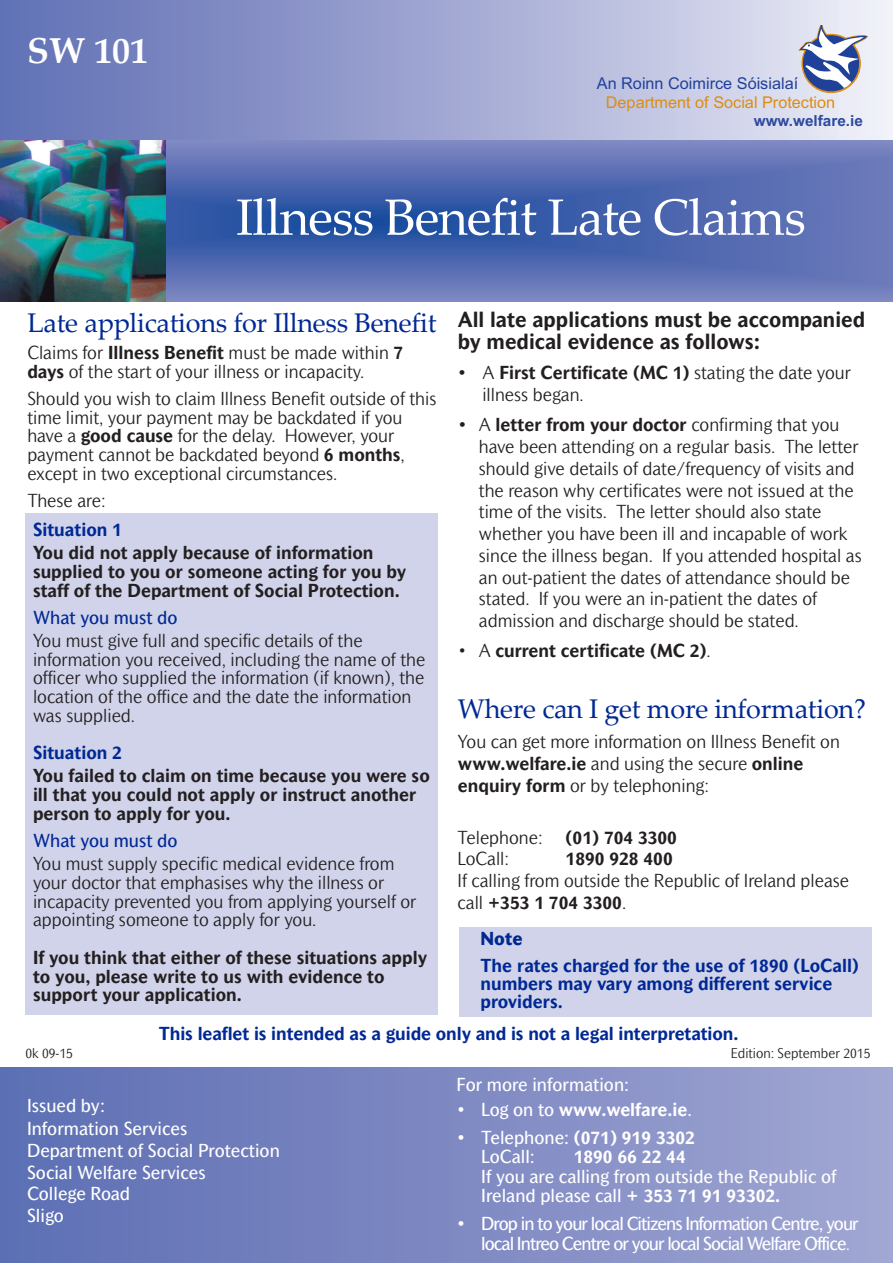
<style>
.page{position:relative;width:893px;height:1263px;background:#fff}
.page>*{position:absolute;margin:0;border:0;box-sizing:border-box;transform-origin:0 0}
.t1{font:51px "Palatino Linotype";letter-spacing:-.02em;color:#fff}
.t2{font:700 36px "Palatino Linotype";color:#fff}
.t3{font:27px "Palatino Linotype";letter-spacing:-.01em;color:#002894}
.t4{font:700 21px/21.8px "Mahsuri Sans";color:#231f20}
.t5{font:300 18px/21.8px "Mahsuri Sans";color:#231f20}
.t6{font:700 18px/18.8px "Mahsuri Sans";color:#231f20}
.t7{font:18px/21.6px "Mahsuri Sans";color:#fff}
.t8{font:700 18px/18px "Mahsuri Sans";color:#002894}
.t9{font:18px/19.5px "Mahsuri Sans";letter-spacing:-.05em;color:#fff}
.t10{font:700 18px "Mahsuri Sans";color:#fff}
.t11{font:18px "Mahsuri Sans";color:#002894}
.t12{font:800 18px "Mahsuri Sans";color:#002894}
.t13{font:16.2px "Arial";color:#db8d16}
.t14{font:16.2px "Arial";color:#20419a}
.t15{font:700 15.3px "Arial";color:#2e4a9e}
.t16{font:300 13.5px "Mahsuri Sans";color:#231f20}
.s1{font-weight:700}
.s2{font-weight:400}
.s3{font-weight:300}
.s4{font-family:"Frutiger";font-weight:300}
</style>
<div class="page">
<div style="left:0;top:0;width:893px;height:174px;background:linear-gradient(to right,#5c6bb3,#ececf6)"></div>
<svg style="left:166px;top:140px;width:727px;height:162px;background:#566db2"></svg>
<svg style="left:799px;top:26px;width:69px;height:67px"></svg>
<img style="left:0;top:140px;width:166px;height:162px">
<div style="left:26px;top:513px;width:412px;height:501px;background:#d0d3e9"></div>
<div style="left:459px;top:927px;width:413px;height:89px;background:#d0d3e9"></div>
<div style="left:0;top:1067px;width:893px;height:196px;background:linear-gradient(to right,#5c6eb3,#a1a6d2)"></div>
<h2 class="t2" style="left:27px;top:37px;width:122px">SW 101</h2>
<p class="t14" style="left:597px;top:72px;width:203px">An Roinn Coimirce Sóisialaí</p>
<p class="t13" style="left:606px;top:92px;width:231px">Department of Social Protection</p>
<p class="t15" style="left:754px;top:111px;width:110px">www.welfare.ie</p>
<h1 class="t1" style="left:236px;top:197px;width:571px">Illness Benefit Late Claims</h1>
<h3 class="t3" style="left:27px;top:312px;width:411px">Late applications for Illness Benefit</h3>
<p class="t5" style="left:27px;top:344px;width:377px;line-height:18.8px">Claims for <span class="s1">Illness Benefit</span> must be made within <span class="s1">7 days</span> of the start of your illness or incapacity.</p>
<p class="t5" style="left:27px;top:390px;width:411px;line-height:18.8px">Should you wish to claim Illness Benefit outside of this time limit, your payment may be backdated if you have a <span class="s1">good cause</span> for the delay. However, your payment cannot be backdated beyond <span class="s1">6 months</span>, except in two exceptional circumstances.</p>
<p class="t5" style="left:27px;top:491px;width:80px">These are:</p>
<p class="t8" style="left:33px;top:522px;width:91px">Situation 1</p>
<p class="t6" style="left:33px;top:545px;width:375px">You did not apply because of information supplied to you or someone acting for you by staff of the Department of Social Protection.</p>
<p class="t11" style="left:33px;top:611px;width:146px">What you must do</p>
<p class="t5" style="left:33px;top:632px;width:394px;line-height:18.8px">You must give full and specific details of the information you received, including the name of the officer who supplied the information (if known), the location of the office and the date the information was supplied.</p>
<p class="t8" style="left:33px;top:745px;width:91px">Situation 2</p>
<p class="t6" style="left:33px;top:768px;width:398px">You failed to claim on time because you were so ill that you could not apply or instruct another person to apply for you.</p>
<p class="t11" style="left:33px;top:834px;width:146px">What you must do</p>
<p class="t5" style="left:33px;top:856px;width:385px;line-height:18.8px">You must supply specific medical evidence from your doctor that emphasises why the illness or incapacity prevented you from applying yourself or appointing someone to apply for you.</p>
<p class="t6" style="left:33px;top:949px;width:396px">If you think that either of these situations apply to you, please write to us with evidence to support your application.</p>
<p class="t4" style="left:458px;top:310px;width:409px">All late applications must be accompanied by medical evidence as follows:</p>
<p class="t5" style="left:482px;top:363px;width:370px;text-indent:-25px"><span class="s2">•</span> A <span class="s1">First Certificate (MC 1)</span> stating the date your illness began.</p>
<p class="t5" style="left:479px;top:415px;width:384px;text-indent:-21px"><span class="s2">•</span> A <span class="s1">letter from your doctor</span> confirming that you have been attending on a regular basis. The letter should give details of date/frequency of visits and the reason why certificates were not issued at the time of the visits. The letter should also state whether you have been ill and incapable of work since the illness began. If you attended hospital as an out-patient the dates of attendance should be stated. If you were an in-patient the dates of admission and discharge should be stated.</p>
<p class="t6" style="left:458px;top:643px;width:254px"><span class="s3">• A</span> current certificate (MC 2)<span class="s3">.</span></p>
<h3 class="t3" style="left:458px;top:698px;width:409px">Where can I get more information?</h3>
<p class="t5" style="left:458px;top:732px;width:383px">You can get more information on Illness Benefit on <span class="s1">www.welfare.ie</span> and using the secure <span class="s1">online enquiry form</span> or by telephoning:</p>
<p class="t5" style="left:458px;top:828px;width:87px">Telephone:</p>
<p class="t6" style="left:566px;top:829px;width:113px">(01) 704 3300</p>
<p class="t5" style="left:458px;top:849px;width:53px">LoCall:</p>
<p class="t6" style="left:566px;top:851px;width:109px">1890 928 400</p>
<p class="t5" style="left:458px;top:871px;width:393px">If calling from outside the Republic of Ireland please call <span class="s1">+353 1 704 3300</span>.</p>
<p class="t12" style="left:480px;top:932px;width:44px">Note</p>
<p class="t8" style="left:480px;top:958px;width:380px">The rates charged for the use of 1890 (LoCall) numbers may vary among different service providers.</p>
<p class="t8" style="left:159px;top:1026px;width:581px">This leaflet is intended as a guide only and is not a legal interpretation.</p>
<p class="t16" style="left:26px;top:1048px;width:49px">0k 09-15</p>
<p class="t16" style="left:731px;top:1048px;width:141px">Edition: September 2015</p>
<p class="t7" style="left:27px;top:1095px;width:162px;line-height:23.5px">Issued by:<br>Information Services</p>
<p class="t7" style="left:27px;top:1141px;width:254px">Department of Social Protection<br>Social Welfare Services<br>College Road<br>Sligo</p>
<p class="t7" style="left:456px;top:1075px;width:174px">For more information:</p>
<p class="t10" style="left:456px;top:1102px;width:237px"><span class="s2">• Log on to</span> www.welfare.ie<span class="s2">.</span></p>
<p class="t7" style="left:481px;top:1129px;width:215px;line-height:19.5px;text-indent:-25px">• Telephone: <span class="s1">(071) 919 3302<br></span>LoCall:</p>
<p class="t10" style="left:574px;top:1150px;width:113px">1890 66 22 44</p>
<p class="t7" style="left:481px;top:1168px;width:357px;line-height:19.5px">If you are calling from outside the Republic of<br>Ireland please call <span class="s1">+ 353 71 91 93302.</span></p>
<p class="t9" style="left:481px;top:1215px;width:379px;text-indent:-25px">• Drop in to your local Citizens Information Centre, your local Intreo Centre or your local Social Welfare Office<span class="s4">.</span></p>
</div>
